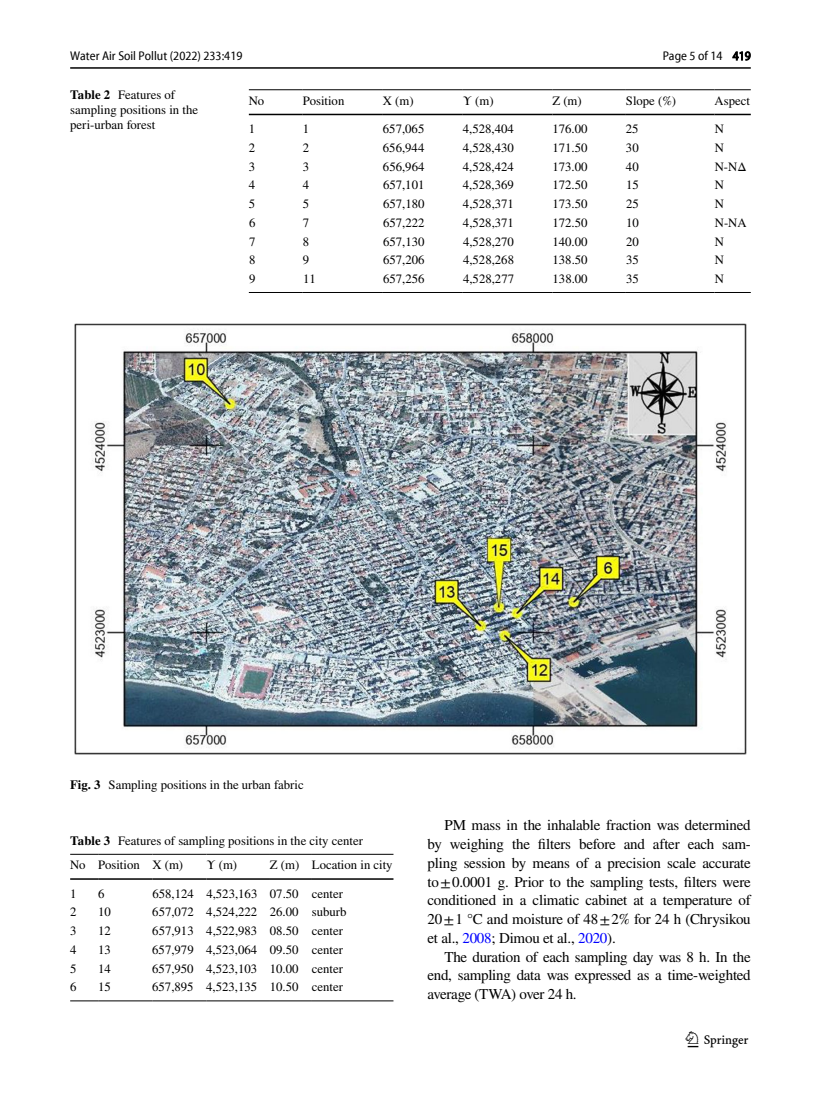
<style>
.page{position:relative;width:821px;height:1106px;background:#fff}
.page>*{position:absolute;margin:0;border:0;box-sizing:border-box;transform-origin:0 0}
.t1{font:22.5px "Springnew Regular 3";color:#000}
.t2{font:15px/18.8px "STIX";letter-spacing:-.02em;color:#000;text-align:justify}
.t3{font:12.75px/15px "STIX";color:#000}
.t4{font:semi-condensed 12.75px "Myriad Pro Unic";color:#000}
.s1{font-weight:700}
.s2{color:#00f}
</style>
<div class="page">
<hr style="left:70px;top:67px;width:680px;height:2px;background:#000">
<hr style="left:249px;top:89px;width:54px;height:1px;background:#000">
<hr style="left:249px;top:114px;width:54px;height:1px;background:#000">
<hr style="left:303px;top:89px;width:80px;height:1px;background:#000">
<hr style="left:303px;top:114px;width:80px;height:1px;background:#000">
<hr style="left:383px;top:89px;width:80px;height:1px;background:#000">
<hr style="left:383px;top:114px;width:80px;height:1px;background:#000">
<hr style="left:463px;top:89px;width:89px;height:1px;background:#000">
<hr style="left:463px;top:114px;width:89px;height:1px;background:#000">
<hr style="left:552px;top:89px;width:74px;height:1px;background:#000">
<hr style="left:552px;top:114px;width:74px;height:1px;background:#000">
<hr style="left:626px;top:89px;width:88px;height:1px;background:#000">
<hr style="left:626px;top:114px;width:88px;height:1px;background:#000">
<hr style="left:714px;top:89px;width:36px;height:1px;background:#000">
<hr style="left:714px;top:114px;width:36px;height:1px;background:#000">
<hr style="left:249px;top:292px;width:54px;height:1px;background:#000">
<hr style="left:303px;top:292px;width:80px;height:1px;background:#000">
<hr style="left:383px;top:292px;width:80px;height:1px;background:#000">
<hr style="left:463px;top:292px;width:89px;height:1px;background:#000">
<hr style="left:552px;top:292px;width:74px;height:1px;background:#000">
<hr style="left:626px;top:292px;width:88px;height:1px;background:#000">
<hr style="left:714px;top:292px;width:36px;height:1px;background:#000">
<img style="left:74px;top:323px;width:672px;height:431px">
<svg style="left:70px;top:854px;width:28px;height:1px"></svg>
<svg style="left:70px;top:878px;width:28px;height:1px"></svg>
<hr style="left:98px;top:854px;width:54px;height:1px;background:#000">
<hr style="left:98px;top:878px;width:54px;height:1px;background:#000">
<hr style="left:152px;top:854px;width:54px;height:1px;background:#000">
<hr style="left:152px;top:878px;width:54px;height:1px;background:#000">
<hr style="left:206px;top:854px;width:64px;height:1px;background:#000">
<hr style="left:206px;top:878px;width:64px;height:1px;background:#000">
<hr style="left:270px;top:854px;width:42px;height:1px;background:#000">
<hr style="left:270px;top:878px;width:42px;height:1px;background:#000">
<hr style="left:312px;top:854px;width:81px;height:1px;background:#000">
<hr style="left:312px;top:878px;width:81px;height:1px;background:#000">
<svg style="left:70px;top:1000px;width:28px;height:1px"></svg>
<hr style="left:98px;top:1000px;width:54px;height:1px;background:#000">
<hr style="left:152px;top:1000px;width:54px;height:1px;background:#000">
<hr style="left:206px;top:1000px;width:64px;height:1px;background:#000">
<hr style="left:270px;top:1000px;width:42px;height:1px;background:#000">
<hr style="left:312px;top:1000px;width:81px;height:1px;background:#000">
<p class="t4" style="left:70px;top:51px;width:174px">Water Air Soil Pollut (2022) 233:419</p>
<p class="t4" style="left:662px;top:51px;width:90px">Page 5 of 14 419</p>
<p class="t3" style="left:70px;top:88px;width:129px"><span class="s1">Table 2</span> Features of sampling positions in the peri-urban forest</p>
<p class="t3" style="left:249px;top:94px;width:17px">No</p>
<p class="t3" style="left:303px;top:94px;width:43px">Position</p>
<p class="t3" style="left:383px;top:94px;width:32px">Χ (m)</p>
<p class="t3" style="left:463px;top:94px;width:32px">Υ (m)</p>
<p class="t3" style="left:552px;top:94px;width:31px">Ζ (m)</p>
<p class="t3" style="left:626px;top:94px;width:52px">Slope (%)</p>
<p class="t3" style="left:714px;top:94px;width:37px">Aspect</p>
<p class="t3" style="left:249px;top:122px;width:8px">1</p>
<p class="t3" style="left:303px;top:122px;width:8px">1</p>
<p class="t3" style="left:383px;top:122px;width:43px">657,065</p>
<p class="t3" style="left:463px;top:122px;width:52px">4,528,404</p>
<p class="t3" style="left:552px;top:122px;width:37px">176.00</p>
<p class="t3" style="left:626px;top:122px;width:14px">25</p>
<p class="t3" style="left:714px;top:122px;width:11px">Ν</p>
<p class="t3" style="left:249px;top:141px;width:8px">2</p>
<p class="t3" style="left:303px;top:141px;width:8px">2</p>
<p class="t3" style="left:383px;top:141px;width:43px">656,944</p>
<p class="t3" style="left:463px;top:141px;width:52px">4,528,430</p>
<p class="t3" style="left:552px;top:141px;width:37px">171.50</p>
<p class="t3" style="left:626px;top:141px;width:14px">30</p>
<p class="t3" style="left:714px;top:141px;width:11px">Ν</p>
<p class="t3" style="left:249px;top:160px;width:8px">3</p>
<p class="t3" style="left:303px;top:160px;width:8px">3</p>
<p class="t3" style="left:383px;top:160px;width:43px">656,964</p>
<p class="t3" style="left:463px;top:160px;width:52px">4,528,424</p>
<p class="t3" style="left:552px;top:160px;width:37px">173.00</p>
<p class="t3" style="left:626px;top:160px;width:14px">40</p>
<p class="t3" style="left:714px;top:160px;width:33px">Ν-ΝΔ</p>
<p class="t3" style="left:249px;top:178px;width:8px">4</p>
<p class="t3" style="left:303px;top:178px;width:8px">4</p>
<p class="t3" style="left:383px;top:178px;width:43px">657,101</p>
<p class="t3" style="left:463px;top:178px;width:52px">4,528,369</p>
<p class="t3" style="left:552px;top:178px;width:37px">172.50</p>
<p class="t3" style="left:626px;top:178px;width:14px">15</p>
<p class="t3" style="left:714px;top:178px;width:11px">Ν</p>
<p class="t3" style="left:249px;top:197px;width:8px">5</p>
<p class="t3" style="left:303px;top:197px;width:8px">5</p>
<p class="t3" style="left:383px;top:197px;width:43px">657,180</p>
<p class="t3" style="left:463px;top:197px;width:52px">4,528,371</p>
<p class="t3" style="left:552px;top:197px;width:37px">173.50</p>
<p class="t3" style="left:626px;top:197px;width:14px">25</p>
<p class="t3" style="left:714px;top:197px;width:11px">Ν</p>
<p class="t3" style="left:249px;top:216px;width:8px">6</p>
<p class="t3" style="left:303px;top:216px;width:8px">7</p>
<p class="t3" style="left:383px;top:216px;width:43px">657,222</p>
<p class="t3" style="left:463px;top:216px;width:52px">4,528,371</p>
<p class="t3" style="left:552px;top:216px;width:37px">172.50</p>
<p class="t3" style="left:626px;top:216px;width:14px">10</p>
<p class="t3" style="left:714px;top:216px;width:33px">Ν-ΝΑ</p>
<p class="t3" style="left:249px;top:235px;width:8px">7</p>
<p class="t3" style="left:303px;top:235px;width:8px">8</p>
<p class="t3" style="left:383px;top:235px;width:43px">657,130</p>
<p class="t3" style="left:463px;top:235px;width:52px">4,528,270</p>
<p class="t3" style="left:552px;top:235px;width:37px">140.00</p>
<p class="t3" style="left:626px;top:235px;width:14px">20</p>
<p class="t3" style="left:715px;top:235px;width:11px">Ν</p>
<p class="t3" style="left:249px;top:253px;width:8px">8</p>
<p class="t3" style="left:303px;top:253px;width:8px">9</p>
<p class="t3" style="left:383px;top:253px;width:43px">657,206</p>
<p class="t3" style="left:463px;top:253px;width:52px">4,528,268</p>
<p class="t3" style="left:552px;top:253px;width:37px">138.50</p>
<p class="t3" style="left:626px;top:253px;width:14px">35</p>
<p class="t3" style="left:715px;top:253px;width:11px">Ν</p>
<p class="t3" style="left:249px;top:272px;width:8px">9</p>
<p class="t3" style="left:303px;top:272px;width:14px">11</p>
<p class="t3" style="left:383px;top:272px;width:43px">657,256</p>
<p class="t3" style="left:463px;top:272px;width:52px">4,528,277</p>
<p class="t3" style="left:552px;top:272px;width:37px">138.00</p>
<p class="t3" style="left:626px;top:272px;width:14px">35</p>
<p class="t3" style="left:715px;top:272px;width:11px">Ν</p>
<p class="t3" style="left:70px;top:778px;width:235px"><span class="s1">Fig. 3</span> Sampling positions in the urban fabric</p>
<p class="t3" style="left:70px;top:829px;width:294px;line-height:24.6px"><span class="s1">Table 3</span> Features of sampling positions in the city center<br>No Position Χ (m)</p>
<p class="t3" style="left:206px;top:858px;width:32px">Υ (m)</p>
<p class="t3" style="left:270px;top:858px;width:124px">Ζ (m) Location in city</p>
<p class="t3" style="left:70px;top:886px;width:8px">1</p>
<p class="t3" style="left:98px;top:886px;width:8px">6</p>
<p class="t3" style="left:152px;top:886px;width:192px">658,124 4,523,163 07.50 center</p>
<p class="t3" style="left:70px;top:905px;width:8px">2</p>
<p class="t3" style="left:98px;top:905px;width:14px">10</p>
<p class="t3" style="left:152px;top:905px;width:196px">657,072 4,524,222 26.00 suburb</p>
<p class="t3" style="left:70px;top:924px;width:8px">3</p>
<p class="t3" style="left:98px;top:924px;width:14px">12</p>
<p class="t3" style="left:152px;top:924px;width:192px">657,913 4,522,983 08.50 center</p>
<p class="t3" style="left:70px;top:943px;width:8px">4</p>
<p class="t3" style="left:98px;top:943px;width:14px">13</p>
<p class="t3" style="left:152px;top:943px;width:192px">657,979 4,523,064 09.50 center</p>
<p class="t3" style="left:70px;top:961px;width:8px">5</p>
<p class="t3" style="left:98px;top:961px;width:14px">14</p>
<p class="t3" style="left:152px;top:961px;width:192px">657,950 4,523,103 10.00 center</p>
<p class="t3" style="left:70px;top:980px;width:8px">6</p>
<p class="t3" style="left:98px;top:980px;width:14px">15</p>
<p class="t3" style="left:152px;top:980px;width:192px">657,895 4,523,135 10.50 center</p>
<p class="t2" style="left:427px;top:817px;width:325px;text-indent:17px">PM mass in the inhalable fraction was determined by weighing the filters before and after each sam&shy;pling session by means of a precision scale accurate to±0.0001 g. Prior to the sampling tests, filters were conditioned in a climatic cabinet at a temperature of 20±1 °C and moisture of 48±2% for 24 h (Chrysikou et al., <span class="s2">2008</span>; Dimou et al., <span class="s2">2020</span>).</p>
<p class="t2" style="left:427px;top:948px;width:325px;text-indent:17px">The duration of each sampling day was 8 h. In the end, sampling data was expressed as a time-weighted average (TWA) over 24 h.</p>
<h1 class="t1" style="left:687px;top:1031px;width:62px">1 3</h1>
</div>
